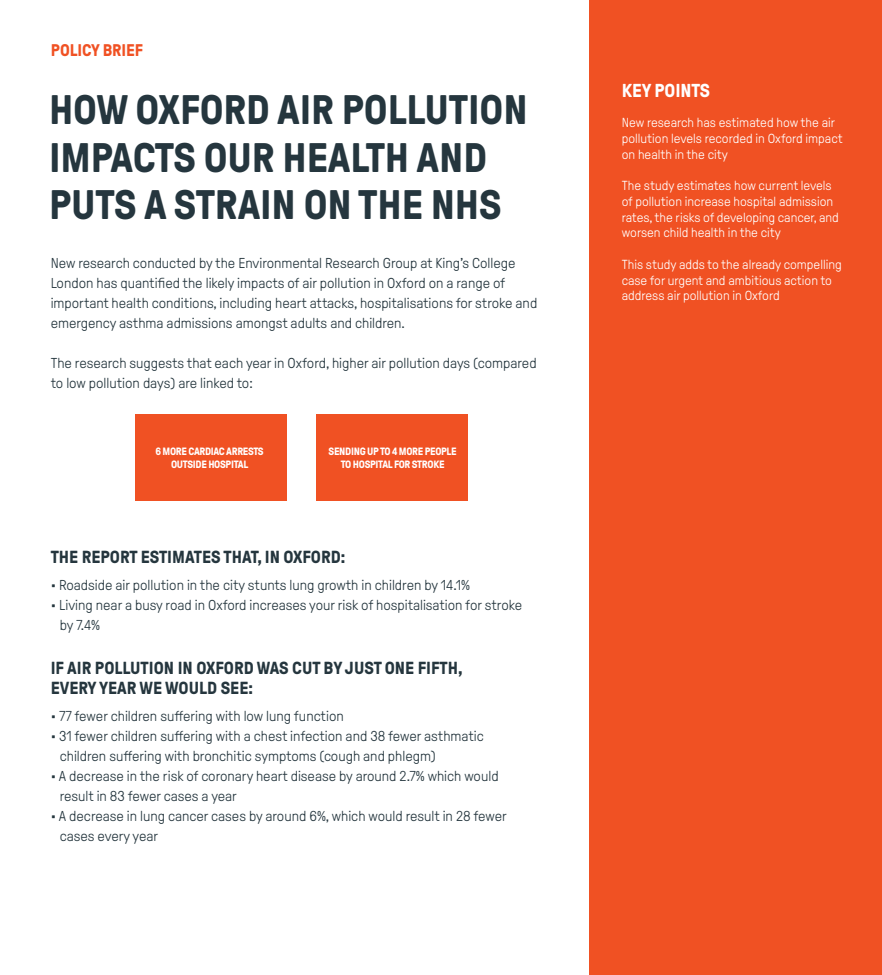
<style>
.page{position:relative;width:882px;height:975px;background:#fff}
.page>*{position:absolute;margin:0;border:0;box-sizing:border-box;transform-origin:0 0}
.t1{font:700 41.25px/47.8px "GT Pressura";letter-spacing:-.005em;color:#25363e}
.t2{font:700 18.75px "GT Pressura";letter-spacing:-.005em;color:#fff}
.t3{font:700 17.5px/20px "GT Pressura";color:#25363e}
.t4{font:700 16.94px "GT Pressura";letter-spacing:-.005em;color:#f05123}
.t5{font:300 14.38px/20px "GT Pressura";color:#25363e}
.t6{font:300 13.12px/15.8px "GT Pressura";color:#fff}
.t7{font:700 10.62px/13.2px "GT Pressura";letter-spacing:-.03em;color:#fff;text-align:center}
</style>
<div class="page">
<div style="left:316px;top:414px;width:152px;height:87px;background:#f05123"></div>
<div style="left:136px;top:414px;width:151px;height:87px;background:#f05123"></div>
<div style="left:589px;top:0;width:292px;height:975px;background:#f05123"></div>
<p class="t4" style="left:51px;top:41px;width:93px">POLICY BRIEF</p>
<h1 class="t1" style="left:49px;top:86px;width:480px">HOW OXFORD AIR POLLUTION<br>IMPACTS OUR HEALTH AND<br>PUTS A STRAIN ON THE NHS</h1>
<p class="t5" style="left:51px;top:253px;width:488px">New research conducted by the Environmental Research Group at King’s College London has quantified the likely impacts of air pollution in Oxford on a range of important health conditions, including heart attacks, hospitalisations for stroke and emergency asthma admissions amongst adults and children.</p>
<p class="t5" style="left:51px;top:353px;width:487px">The research suggests that each year in Oxford, higher air pollution days (compared to low pollution days) are linked to:</p>
<p class="t7" style="left:155px;top:444px;width:110px">6 MORE CARDIAC ARRESTS<br>OUTSIDE HOSPITAL</p>
<p class="t7" style="left:328px;top:445px;width:129px">SENDING UP TO 4 MORE PEOPLE<br>TO HOSPITAL FOR STROKE</p>
<p class="t3" style="left:51px;top:547px;width:296px">THE REPORT ESTIMATES THAT, IN OXFORD:</p>
<p class="t5" style="left:51px;top:575px;width:421px">• Roadside air pollution in the city stunts lung growth in children by 14.1%</p>
<p class="t5" style="left:60px;top:595px;width:464px;text-indent:-9px">• Living near a busy road in Oxford increases your risk of hospitalisation for stroke by 7.4%</p>
<p class="t3" style="left:51px;top:658px;width:413px">IF AIR POLLUTION IN OXFORD WAS CUT BY JUST ONE FIFTH,<br>EVERY YEAR WE WOULD SEE:</p>
<p class="t5" style="left:51px;top:707px;width:294px">• 77 fewer children suffering with low lung function</p>
<p class="t5" style="left:60px;top:727px;width:425px;text-indent:-9px">• 31 fewer children suffering with a chest infection and 38 fewer asthmatic children suffering with bronchitic symptoms (cough and phlegm)</p>
<p class="t5" style="left:60px;top:767px;width:440px;text-indent:-9px">• A decrease in the risk of coronary heart disease by around 2.7% which would result in 83 fewer cases a year</p>
<p class="t5" style="left:60px;top:807px;width:448px;text-indent:-9px">• A decrease in lung cancer cases by around 6%, which would result in 28 fewer cases every year</p>
<h2 class="t2" style="left:621px;top:80px;width:90px">KEY POINTS</h2>
<p class="t6" style="left:621px;top:115px;width:222px">New research has estimated how the air pollution levels recorded in Oxford impact on health in the city</p>
<p class="t6" style="left:621px;top:178px;width:219px">The study estimates how current levels of pollution increase hospital admission rates, the risks of developing cancer, and worsen child health in the city</p>
<p class="t6" style="left:621px;top:257px;width:221px">This study adds to the already compelling case for urgent and ambitious action to address air pollution in Oxford</p>
</div>
